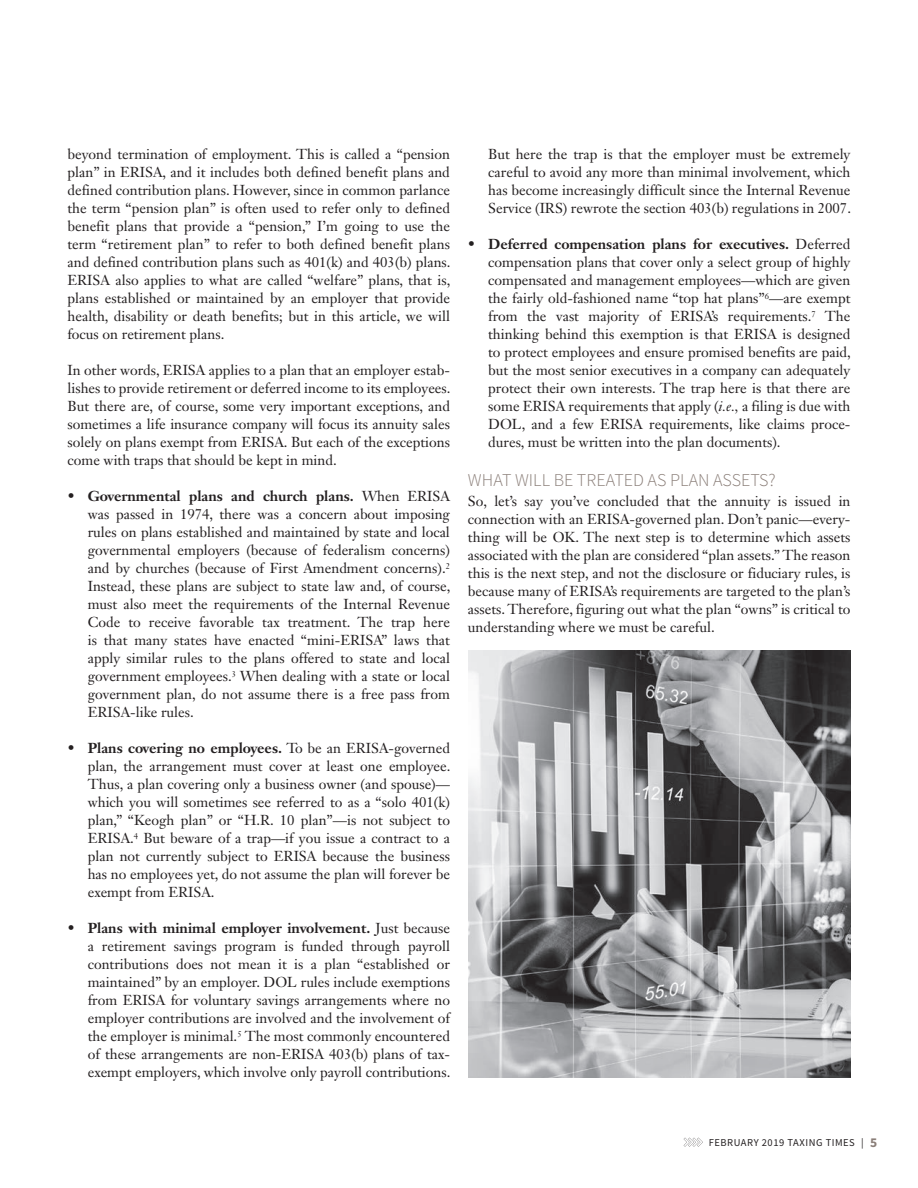
<style>
.page{position:relative;width:918px;height:1188px;background:#fff}
.page>*{position:absolute;margin:0;border:0;box-sizing:border-box;transform-origin:0 0}
.t1{font:300 18px "Source Sans Pro";color:#8a7e78}
.t2{font:14.25px/18px "Janson Text LT Std";color:#231f20;text-align:justify}
.t3{font:10.5px "Source Sans Pro";letter-spacing:.05em;color:#231f20}
.s1{font-weight:700}
.s2{font-style:italic}
.s3{font-weight:700;font-size:13.5px;color:#8a7e78}
</style>
<div class="page">
<svg style="left:684px;top:1138px;width:19px;height:9px"></svg>
<img style="left:468px;top:650px;width:382px;height:427px">
<p class="t2" style="left:68px;top:145px;width:385px">beyond termination of employment. This is called a “pension plan” in ERISA, and it includes both defined benefit plans and defined contribution plans. However, since in common parlance the term “pension plan” is often used to refer only to defined benefit plans that provide a “pension,” I’m going to use the term “retirement plan” to refer to both defined benefit plans and defined contribution plans such as 401(k) and 403(b) plans.<br>ERISA also applies to what are called “welfare” plans, that is, plans established or maintained by an employer that provide health, disability or death benefits; but in this article, we will focus on retirement plans.</p>
<p class="t2" style="left:68px;top:361px;width:385px">In other words, ERISA applies to a plan that an employer estab&shy;lishes to provide retirement or deferred income to its employees.<br>But there are, of course, some very important exceptions, and sometimes a life insurance company will focus its annuity sales solely on plans exempt from ERISA. But each of the exceptions come with traps that should be kept in mind.</p>
<p class="t2" style="left:88px;top:487px;width:364px;text-indent:-20px">• <span class="s1">Governmental plans and church plans.</span> When ERISA was passed in 1974, there was a concern about imposing rules on plans established and maintained by state and local governmental employers (because of federalism concerns) and by churches (because of First Amendment concerns).<sup>2<br></sup>Instead, these plans are subject to state law and, of course, must also meet the requirements of the Internal Revenue Code to receive favorable tax treatment. The trap here is that many states have enacted “mini-ERISA” laws that apply similar rules to the plans offered to state and local government employees.<sup>3</sup> When dealing with a state or local government plan, do not assume there is a free pass from ERISA- like rules.</p>
<p class="t2" style="left:88px;top:739px;width:364px;text-indent:-20px">• <span class="s1">Plans covering no employees.</span> To be an ERISA- governed plan, the arrangement must cover at least one employee.<br>Thus, a plan covering only a business owner (and spouse)— which you will sometimes see referred to as a “solo 401(k) plan,” “Keogh plan” or “H.R. 10 plan”—is not subject to ERISA.<sup>4</sup> But beware of a trap—if you issue a contract to a plan not currently subject to ERISA because the business has no employees yet, do not assume the plan will forever be exempt from ERISA.</p>
<p class="t2" style="left:88px;top:919px;width:364px;text-indent:-20px">• <span class="s1">Plans with minimal employer involvement.</span> Just because a retirement savings program is funded through payroll contributions does not mean it is a plan “established or maintained” by an employer. DOL rules include exemptions from ERISA for voluntary savings arrangements where no employer contributions are involved and the involvement of the employer is minimal.<sup>5</sup> The most commonly encountered of these arrangements are non-ERISA 403(b) plans of tax&shy;exempt employers, which involve only payroll contributions.</p>
<p class="t2" style="left:488px;top:145px;width:364px">But here the trap is that the employer must be extremely careful to avoid any more than minimal involvement, which has become increasingly difficult since the Internal Revenue Service (IRS) rewrote the section 403(b) regulations in 2007.</p>
<p class="t2" style="left:488px;top:235px;width:364px;text-indent:-20px">• <span class="s1">Deferred compensation plans for executives.</span> Deferred compensation plans that cover only a select group of highly compensated and management employees—which are given the fairly old-fashioned name “top hat plans”<sup>6</sup>—are exempt from the vast majority of ERISA’s requirements.<sup>7</sup> The thinking behind this exemption is that ERISA is designed to protect employees and ensure promised benefits are paid, but the most senior executives in a company can adequately protect their own interests. The trap here is that there are some ERISA requirements that apply (<span class="s2">i.e.,</span> a filing is due with DOL, and a few ERISA requirements, like claims proce&shy;dures, must be written into the plan documents).</p>
<p class="t1" style="left:468px;top:469px;width:309px">WHAT WILL BE TREATED AS PLAN ASSETS?</p>
<p class="t2" style="left:468px;top:492px;width:384px">So, let’s say you’ve concluded that the annuity is issued in connection with an ERISA-governed plan. Don’t panic—every&shy;thing will be OK. The next step is to determine which assets associated with the plan are considered “plan assets.” The reason this is the next step, and not the disclosure or fiduciary rules, is because many of ERISA’s requirements are targeted to the plan’s assets. Therefore, figuring out what the plan “owns” is critical to understanding where we must be careful.</p>
<p class="t3" style="left:709px;top:1136px;width:170px">FEBRUARY 2019 TAXING TIMES | <span class="s3">5</span></p>
</div>
